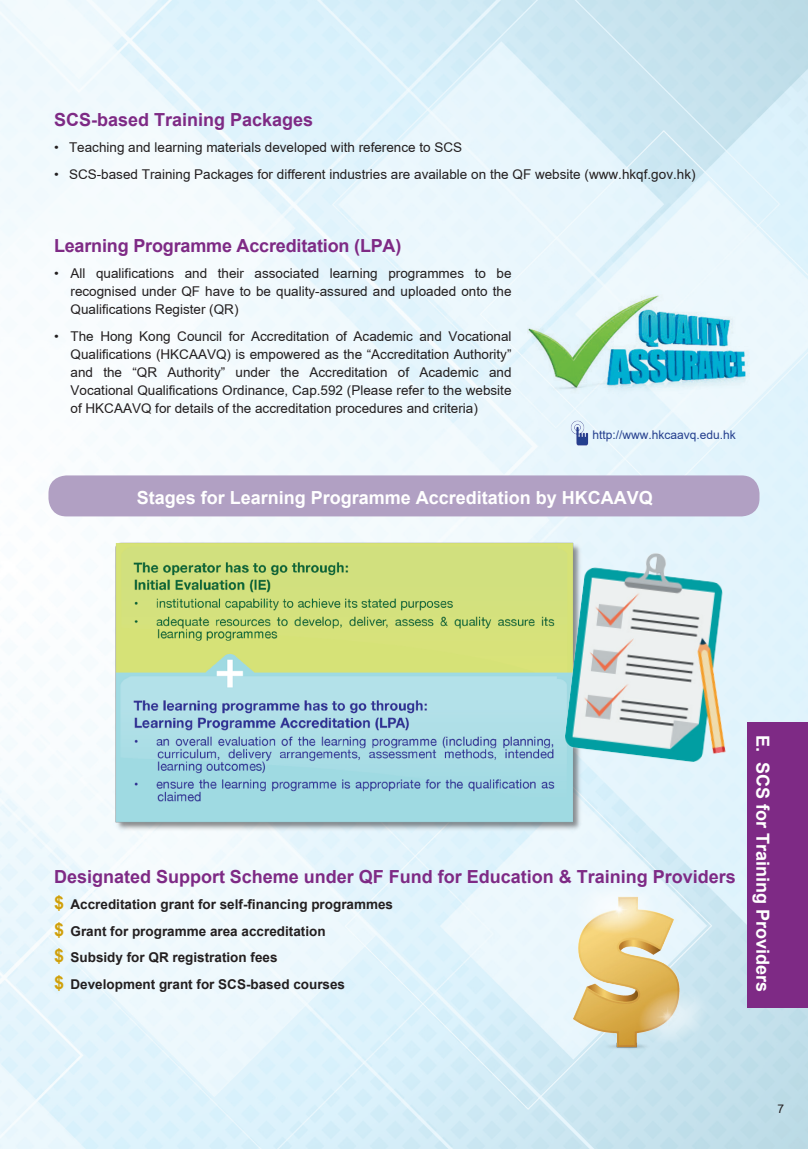
<style>
.page{position:relative;width:808px;height:1149px;background:#fff}
.page>*{position:absolute;margin:0;border:0;box-sizing:border-box;transform-origin:0 0}
.t1{font:700 18px "Arial";color:#7e2a85}
.t2{font:700 18px "Arial";color:#fff}
.t3{font:13.5px/18px "Arial";color:#231f20;text-align:justify}
.t4{font:700 13.5px "Arial";color:#231f20}
.t5{font:12px "Arial";color:#253f8e}
.t6{font:12px "Arial";color:#231f20}
.s1{font-size:18px;color:#d0a00a}
</style>
<div class="page">
<img style="left:0;top:0;width:808px;height:1148px">
<div style="left:48px;top:475px;width:711px;height:41px;background:#b1a0c3;border-radius:18px"></div>
<div style="left:747px;top:722px;width:61px;height:285px;background:#7e2a85"></div>
<img style="left:94px;top:523px;width:503px;height:326px">
<img style="left:566px;top:874px;width:144px;height:196px">
<img style="left:556px;top:540px;width:197px;height:233px">
<img style="left:527px;top:290px;width:222px;height:104px">
<img style="left:568px;top:420px;width:25px;height:25px">
<p class="t1" style="left:54px;top:107px;width:261px">SCS-based Training Packages</p>
<p class="t3" style="left:54px;top:139px;width:410px">• Teaching and learning materials developed with reference to SCS</p>
<p class="t3" style="left:54px;top:165px;width:643px">• SCS-based Training Packages for different industries are available on the QF website (www.hkqf.gov.hk)</p>
<p class="t1" style="left:54px;top:233px;width:349px">Learning Programme Accreditation (LPA)</p>
<p class="t3" style="left:70px;top:264px;width:443px;text-indent:-16px">• All qualifications and their associated learning programmes to be recognised under QF have to be quality-assured and uploaded onto the Qualifications Register (QR)</p>
<p class="t3" style="left:70px;top:327px;width:443px;text-indent:-16px">• The Hong Kong Council for Accreditation of Academic and Vocational Qualifications (HKCAAVQ) is empowered as the “Accreditation Authority” and the “QR Authority” under the Accreditation of Academic and Vocational Qualifications Ordinance, Cap.592 (Please refer to the website of HKCAAVQ for details of the accreditation procedures and criteria)</p>
<p class="t5" style="left:592px;top:428px;width:145px">http://www.hkcaavq.edu.hk</p>
<p class="t2" style="left:137px;top:486px;width:518px">Stages for Learning Programme Accreditation by HKCAAVQ</p>
<p class="t1" style="left:54px;top:864px;width:683px">Designated Support Scheme under QF Fund for Education &amp; Training Providers</p>
<p class="t4" style="left:54px;top:895px;width:341px"><span class="s1">$</span> Accreditation grant for self-financing programmes</p>
<p class="t4" style="left:54px;top:921px;width:273px"><span class="s1">$</span> Grant for programme area accreditation</p>
<p class="t4" style="left:54px;top:948px;width:225px"><span class="s1">$</span> Subsidy for QR registration fees</p>
<p class="t4" style="left:54px;top:974px;width:293px"><span class="s1">$</span> Development grant for SCS-based courses</p>
<p class="t2" style="left:775px;top:734px;width:259px;rotate:90deg">E. SCS for Training Providers</p>
<p class="t6" style="left:778px;top:1101px;width:8px">7</p>
</div>
